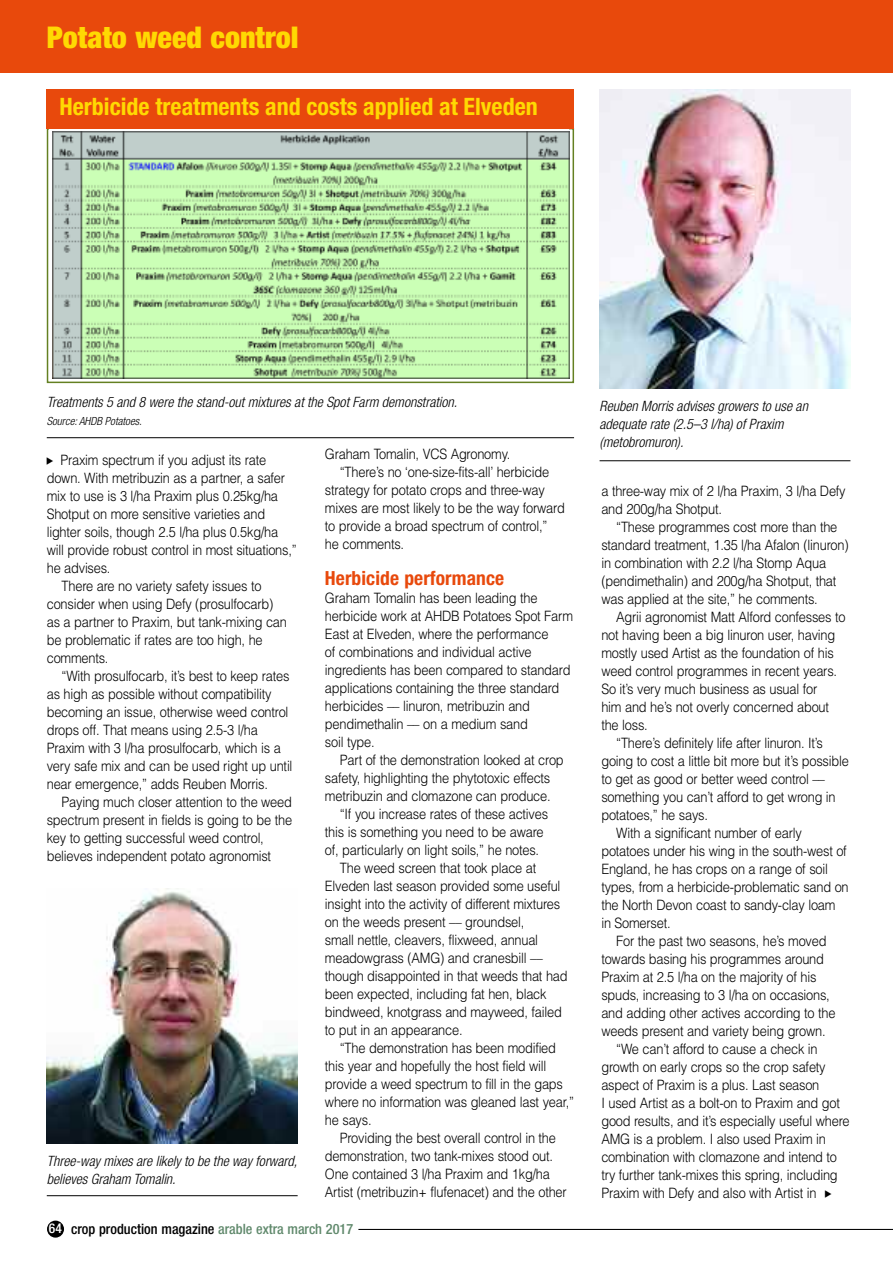
<style>
.page{position:relative;width:893px;height:1263px;background:#fff}
.page>*{position:absolute;margin:0;border:0;box-sizing:border-box;transform-origin:0 0}
.t1{font:900 condensed 30px "Helvetica Neue";color:#ffd902}
.t2{font:700 condensed 24px "Helvetica Neue";color:#ffd902}
.t3{font:700 condensed 19.5px "Helvetica Neue";letter-spacing:.005em;color:#e8490c}
.t4{font:300 14.25px/18px "Helvetica";letter-spacing:-.015em;color:#000;scale:.9 1}
.t5{font:italic 300 condensed 14.25px/18px "Helvetica Neue";color:#000}
.t6{font:500 condensed 14.25px "Helvetica Neue";color:#000}
.t7{font:italic 300 condensed 11.25px "Helvetica Neue";color:#000}
.s1{font-size:13.5px;color:#fff}
.s2{color:#60896c}
</style>
<div class="page">
<div style="left:0;top:0;width:893px;height:72px;background:#e8490c"></div>
<div style="left:47px;top:1220px;width:17px;height:17px;background:#000;border-radius:50%"></div>
<hr style="left:358px;top:1229px;width:535px;height:1px;background:#000">
<img style="left:600px;top:89px;width:250px;height:300px">
<hr style="left:600px;top:460px;width:250px;height:1px;background:#000">
<img style="left:47px;top:888px;width:251px;height:255px">
<hr style="left:47px;top:1195px;width:251px;height:1px;background:#000">
<div style="left:47px;top:128px;width:527px;height:255px;border:2px solid #648022"></div>
<img style="left:53px;top:131px;width:516px;height:247px">
<div style="left:47px;top:89px;width:527px;height:40px;background:#e8490c"></div>
<hr style="left:47px;top:437px;width:527px;height:1px;background:#000">
<h1 class="t1" style="left:47px;top:27px;width:253px">Potato weed control</h1>
<h2 class="t2" style="left:60px;top:98px;width:480px">Herbicide treatments and costs applied at Elveden</h2>
<p class="t5" style="left:47px;top:394px;width:412px">Treatments 5 and 8 were the stand-out mixtures at the Spot Farm demonstration.</p>
<p class="t7" style="left:47px;top:417px;width:97px">Source: AHDB Potatoes.</p>
<p class="t4" style="left:60px;top:451px;width:230px">Praxim spectrum if you adjust its rate</p>
<p class="t4" style="left:47px;top:469px;width:266px">down. With metribuzin as a partner, a safer</p>
<p class="t4" style="left:47px;top:487px;width:258px">mix to use is 3 l/ha Praxim plus 0.25kg/ha</p>
<p class="t4" style="left:47px;top:505px;width:244px">Shotput on more sensitive varieties and</p>
<p class="t4" style="left:47px;top:523px;width:259px">lighter soils, though 2.5 l/ha plus 0.5kg/ha</p>
<p class="t4" style="left:47px;top:541px;width:279px">will provide robust control in most situations,”</p>
<p class="t4" style="left:47px;top:559px;width:72px">he advises.</p>
<p class="t4" style="left:62px;top:577px;width:224px">There are no variety safety issues to</p>
<p class="t4" style="left:47px;top:595px;width:253px">consider when using Defy (prosulfocarb)</p>
<p class="t4" style="left:47px;top:613px;width:268px">as a partner to Praxim, but tank-mixing can</p>
<p class="t4" style="left:47px;top:631px;width:241px">be problematic if rates are too high, he</p>
<p class="t4" style="left:47px;top:649px;width:70px">comments.</p>
<p class="t4" style="left:62px;top:667px;width:255px">“With prosulfocarb, it’s best to keep rates</p>
<p class="t4" style="left:47px;top:685px;width:251px">as high as possible without compatibility</p>
<p class="t4" style="left:47px;top:703px;width:270px">becoming an issue, otherwise weed control</p>
<p class="t4" style="left:47px;top:721px;width:236px">drops off. That means using 2.5-3 l/ha</p>
<p class="t4" style="left:47px;top:739px;width:262px">Praxim with 3 l/ha prosulfocarb, which is a</p>
<p class="t4" style="left:47px;top:757px;width:274px">very safe mix and can be used right up until</p>
<p class="t4" style="left:47px;top:775px;width:247px">near emergence,” adds Reuben Morris.</p>
<p class="t4" style="left:62px;top:793px;width:257px">Paying much closer attention to the weed</p>
<p class="t4" style="left:47px;top:811px;width:274px">spectrum present in fields is going to be the</p>
<p class="t4" style="left:47px;top:829px;width:243px">key to getting successful weed control,</p>
<p class="t4" style="left:47px;top:847px;width:251px">believes independent potato agronomist</p>
<p class="t5" style="left:47px;top:1153px;width:252px">Three-way mixes are likely to be the way forward, believes Graham Tomalin.</p>
<p class="t4" style="left:325px;top:445px;width:207px">Graham Tomalin, VCS Agronomy.</p>
<p class="t4" style="left:340px;top:463px;width:234px">“There’s no ‘one-size-fits-all’ herbicide</p>
<p class="t4" style="left:325px;top:481px;width:246px">strategy for potato crops and three-way</p>
<p class="t4" style="left:325px;top:499px;width:268px">mixes are most likely to be the way forward</p>
<p class="t4" style="left:325px;top:517px;width:249px">to provide a broad spectrum of control,”</p>
<p class="t4" style="left:325px;top:535px;width:90px">he comments.</p>
<h3 class="t3" style="left:325px;top:571px;width:181px">Herbicide performance</h3>
<p class="t4" style="left:325px;top:589px;width:277px">Graham Tomalin has been leading the herbicide work at AHDB Potatoes Spot Farm East at Elveden, where the performance<br>of combinations and individual active ingredients has been compared to standard applications containing the three standard herbicides –– linuron, metribuzin and pendimethalin –– on a medium sand<br>soil type.</p>
<p class="t4" style="left:340px;top:751px;width:250px">Part of the demonstration looked at crop</p>
<p class="t4" style="left:325px;top:769px;width:252px">safety, highlighting the phytotoxic effects</p>
<p class="t4" style="left:325px;top:787px;width:252px">metribuzin and clomazone can produce.</p>
<p class="t4" style="left:340px;top:805px;width:233px">“If you increase rates of these actives</p>
<p class="t4" style="left:325px;top:823px;width:245px">this is something you need to be aware</p>
<p class="t4" style="left:325px;top:841px;width:239px">of, particularly on light soils,” he notes.</p>
<p class="t4" style="left:340px;top:859px;width:220px">The weed screen that took place at</p>
<p class="t4" style="left:325px;top:877px;width:263px">Elveden last season provided some useful</p>
<p class="t4" style="left:325px;top:895px;width:263px">insight into the activity of different mixtures</p>
<p class="t4" style="left:325px;top:913px;width:223px">on the weeds present –– groundsel,</p>
<p class="t4" style="left:325px;top:931px;width:238px">small nettle, cleavers, flixweed, annual</p>
<p class="t4" style="left:325px;top:949px;width:243px">meadowgrass (AMG) and cranesbill ––</p>
<p class="t4" style="left:325px;top:967px;width:271px">though disappointed in that weeds that had</p>
<p class="t4" style="left:325px;top:985px;width:248px">been expected, including fat hen, black</p>
<p class="t4" style="left:325px;top:1003px;width:265px">bindweed, knotgrass and mayweed, failed</p>
<p class="t4" style="left:325px;top:1021px;width:154px">to put in an appearance.</p>
<p class="t4" style="left:340px;top:1039px;width:242px">“The demonstration has been modified</p>
<p class="t4" style="left:325px;top:1057px;width:248px">this year and hopefully the host field will</p>
<p class="t4" style="left:325px;top:1075px;width:266px">provide a weed spectrum to fill in the gaps</p>
<p class="t4" style="left:325px;top:1093px;width:278px">where no information was gleaned last year,”</p>
<p class="t4" style="left:325px;top:1111px;width:53px">he says.</p>
<p class="t4" style="left:340px;top:1129px;width:242px">Providing the best overall control in the</p>
<p class="t4" style="left:325px;top:1147px;width:255px">demonstration, two tank-mixes stood out.</p>
<p class="t4" style="left:325px;top:1165px;width:252px">One contained 3 l/ha Praxim and 1kg/ha</p>
<p class="t4" style="left:325px;top:1183px;width:270px">Artist (metribuzin+ flufenacet) and the other</p>
<p class="t6" style="left:49px;top:1224px;width:306px"><span class="s1">64</span> crop production magazine <span class="s2">arable extra march 2017</span></p>
<p class="t5" style="left:600px;top:398px;width:210px">Reuben Morris advises growers to use an adequate rate (2.5–3 l/ha) of Praxim (metobromuron).</p>
<p class="t4" style="left:601px;top:482px;width:273px">a three-way mix of 2 l/ha Praxim, 3 l/ha Defy and 200g/ha Shotput.</p>
<p class="t4" style="left:601px;top:518px;width:276px;text-indent:15px">“These programmes cost more than the standard treatment, 1.35 l/ha Afalon (linuron) in combination with 2.2 l/ha Stomp Aqua (pendimethalin) and 200g/ha Shotput, that was applied at the site,” he comments.</p>
<p class="t4" style="left:616px;top:608px;width:256px">Agrii agronomist Matt Alford confesses to</p>
<p class="t4" style="left:601px;top:626px;width:261px">not having been a big linuron user, having</p>
<p class="t4" style="left:601px;top:644px;width:260px">mostly used Artist as the foundation of his</p>
<p class="t4" style="left:601px;top:662px;width:263px">weed control programmes in recent years.</p>
<p class="t4" style="left:601px;top:680px;width:241px">So it’s very much business as usual for</p>
<p class="t4" style="left:601px;top:698px;width:254px">him and he’s not overly concerned about</p>
<p class="t4" style="left:601px;top:716px;width:53px">the loss.</p>
<p class="t4" style="left:616px;top:734px;width:231px">“There’s definitely life after linuron. It’s</p>
<p class="t4" style="left:601px;top:752px;width:276px">going to cost a little bit more but it’s possible</p>
<p class="t4" style="left:601px;top:770px;width:250px">to get as good or better weed control ––</p>
<p class="t4" style="left:601px;top:788px;width:262px">something you can’t afford to get wrong in</p>
<p class="t4" style="left:601px;top:806px;width:120px">potatoes,” he says.</p>
<p class="t4" style="left:616px;top:824px;width:208px">With a significant number of early</p>
<p class="t4" style="left:601px;top:842px;width:274px">potatoes under his wing in the south-west of</p>
<p class="t4" style="left:601px;top:860px;width:253px">England, he has crops on a range of soil</p>
<p class="t4" style="left:601px;top:878px;width:276px">types, from a herbicide-problematic sand on</p>
<p class="t4" style="left:601px;top:896px;width:262px">the North Devon coast to sandy-clay loam</p>
<p class="t4" style="left:601px;top:914px;width:78px">in Somerset.</p>
<p class="t4" style="left:616px;top:932px;width:235px">For the past two seasons, he’s moved</p>
<p class="t4" style="left:601px;top:950px;width:249px">towards basing his programmes around</p>
<p class="t4" style="left:601px;top:968px;width:241px">Praxim at 2.5 l/ha on the majority of his</p>
<p class="t4" style="left:601px;top:986px;width:255px">spuds, increasing to 3 l/ha on occasions,</p>
<p class="t4" style="left:601px;top:1004px;width:262px">and adding other actives according to the</p>
<p class="t4" style="left:601px;top:1022px;width:251px">weeds present and variety being grown.</p>
<p class="t4" style="left:616px;top:1040px;width:225px">“We can’t afford to cause a check in</p>
<p class="t4" style="left:601px;top:1058px;width:251px">growth on early crops so the crop safety</p>
<p class="t4" style="left:601px;top:1076px;width:244px">aspect of Praxim is a plus. Last season</p>
<p class="t4" style="left:601px;top:1094px;width:267px">I used Artist as a bolt-on to Praxim and got</p>
<p class="t4" style="left:601px;top:1112px;width:277px">good results, and it’s especially useful where</p>
<p class="t4" style="left:601px;top:1130px;width:251px">AMG is a problem. I also used Praxim in</p>
<p class="t4" style="left:601px;top:1148px;width:263px">combination with clomazone and intend to</p>
<p class="t4" style="left:601px;top:1166px;width:264px">try further tank-mixes this spring, including</p>
<p class="t4" style="left:601px;top:1184px;width:241px">Praxim with Defy and also with Artist in</p>
</div>
